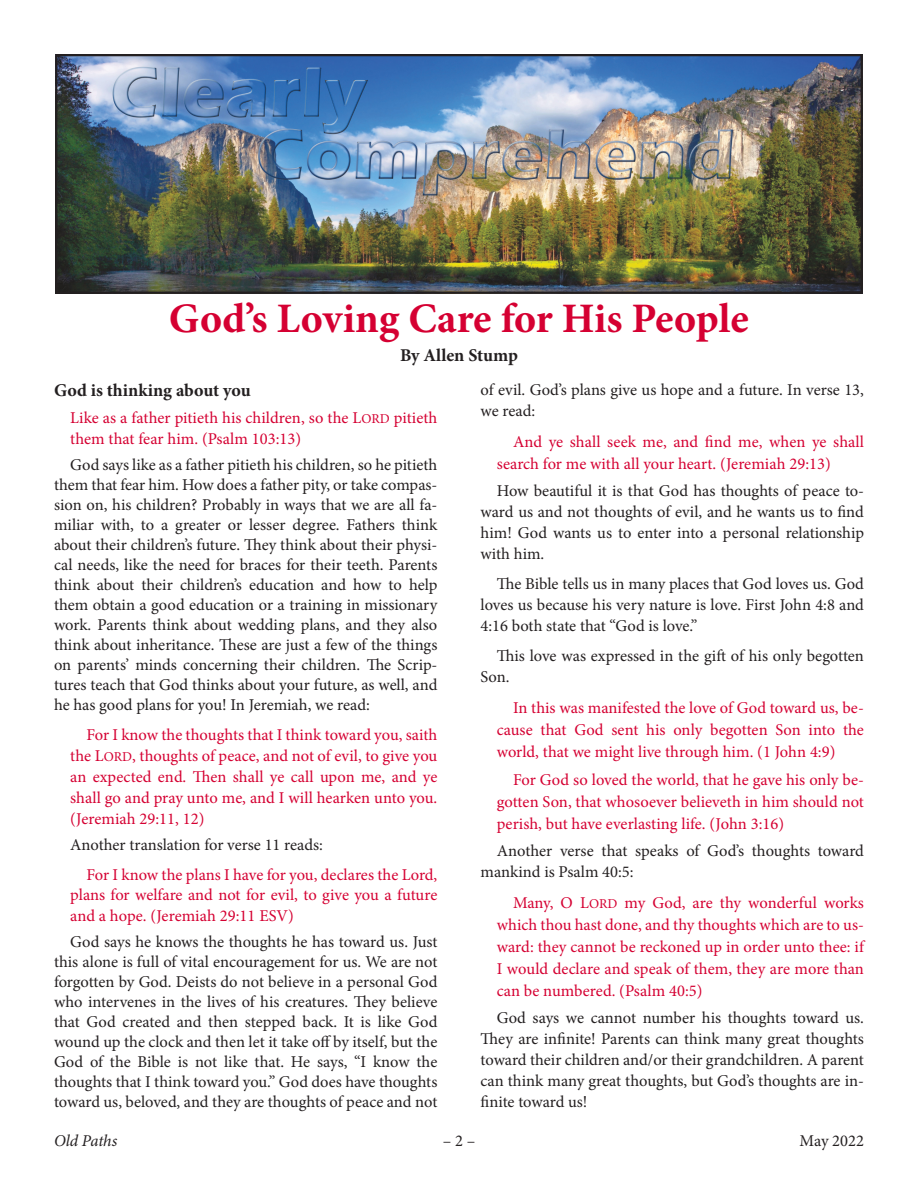
<style>
.page{position:relative;width:918px;height:1188px;background:#fff}
.page>*{position:absolute;margin:0;border:0;box-sizing:border-box;transform-origin:0 0}
.t1{font:700 42px "Minion Pro";letter-spacing:-.005em;color:#d50032}
.t2{font:700 18px "Minion Pro";color:#231f20}
.t3{font:16.5px/20px "Minion Pro";letter-spacing:-.005em;color:#231f20;text-align:justify}
.t4{font:16.5px/22px "Minion Pro";color:#d50032;text-align:justify}
.t5{font:italic 16.5px "Minion Pro";letter-spacing:-.005em;color:#231f20}
.s1{font-size:13.5px}
</style>
<div class="page">
<img style="left:55px;top:54px;width:808px;height:240px">
<h1 class="t1" style="left:169px;top:301px;width:582px">God’s Loving Care for His People</h1>
<p class="t2" style="left:400px;top:348px;width:119px">By Allen Stump</p>
<p class="t2" style="left:54px;top:383px;width:198px">God is thinking about you</p>
<p class="t4" style="left:70px;top:409px;width:369px;line-height:21px">Like as a father pitieth his children, so the L<span class="s1">ORD</span> pitieth them that fear him. (Psalm 103:13)</p>
<p class="t3" style="left:54px;top:457px;width:385px;text-indent:16px">God says like as a father pitieth his children, so he pitieth them that fear him. How does a father pity, or take compas‐ sion on, his children? Probably in ways that we are all fa‐ miliar with, to a greater or lesser degree. Fathers think about their children’s future. They think about their physi‐ cal needs, like the need for braces for their teeth. Parents think about their children’s education and how to help them obtain a good education or a training in missionary work. Parents think about wedding plans, and they also think about inheritance. These are just a few of the things on parents’ minds concerning their children. The Scrip‐ tures teach that God thinks about your future, as well, and he has good plans for you! In Jeremiah, we read:</p>
<p class="t4" style="left:70px;top:725px;width:369px;line-height:21px;text-indent:16px">For I know the thoughts that I think toward you, saith the L<span class="s1">ORD</span>, thoughts of peace, and not of evil, to give you an expected end. Then shall ye call upon me, and ye shall go and pray unto me, and I will hearken unto you. (Jeremiah 29:11, 12)</p>
<p class="t3" style="left:70px;top:836px;width:254px">Another translation for verse 11 reads:</p>
<p class="t4" style="left:70px;top:865px;width:369px;line-height:21px;text-indent:16px">For I know the plans I have for you, declares the Lord, plans for welfare and not for evil, to give you a future and a hope. (Jeremiah 29:11 ESV)</p>
<p class="t3" style="left:54px;top:934px;width:385px;text-indent:16px">God says he knows the thoughts he has toward us. Just this alone is full of vital encouragement for us. We are not forgotten by God. Deists do not believe in a personal God who intervenes in the lives of his creatures. They believe that God created and then stepped back. It is like God wound up the clock and then let it take off by itself, but the God of the Bible is not like that. He says, “I know the thoughts that I think toward you.” God does have thoughts toward us, beloved, and they are thoughts of peace and not</p>
<p class="t3" style="left:481px;top:381px;width:385px;line-height:21px">of evil. God’s plans give us hope and a future. In verse 13, we read:</p>
<p class="t4" style="left:497px;top:433px;width:369px;text-indent:16px">And ye shall seek me, and find me, when ye shall search for me with all your heart. (Jeremiah 29:13)</p>
<p class="t3" style="left:481px;top:482px;width:385px;line-height:21px;text-indent:16px">How beautiful it is that God has thoughts of peace to‐ ward us and not thoughts of evil, and he wants us to find him! God wants us to enter into a personal relationship with him.</p>
<p class="t3" style="left:481px;top:575px;width:385px;line-height:21px;text-indent:16px">The Bible tells us in many places that God loves us. God loves us because his very nature is love. First John 4:8 and 4:16 both state that “God is love.”</p>
<p class="t3" style="left:481px;top:647px;width:385px;line-height:21px;text-indent:16px">This love was expressed in the gift of his only begotten<br>Son.</p>
<p class="t4" style="left:497px;top:698px;width:369px;text-indent:16px">In this was manifested the love of God toward us, be‐ cause that God sent his only begotten Son into the world, that we might live through him. (1 John 4:9)</p>
<p class="t4" style="left:497px;top:770px;width:369px;text-indent:16px">For God so loved the world, that he gave his only be‐ gotten Son, that whosoever believeth in him should not perish, but have everlasting life. (John 3:16)</p>
<p class="t3" style="left:481px;top:842px;width:385px;line-height:21px;text-indent:16px">Another verse that speaks of God’s thoughts toward mankind is Psalm 40:5:</p>
<p class="t4" style="left:497px;top:893px;width:369px;text-indent:16px">Many, O L<span class="s1">ORD</span> my God, are thy wonderful works which thou hast done, and thy thoughts which are to us&shy;ward: they cannot be reckoned up in order unto thee: if I would declare and speak of them, they are more than can be numbered. (Psalm 40:5)</p>
<p class="t3" style="left:481px;top:1009px;width:385px;line-height:21px;text-indent:16px">God says we cannot number his thoughts toward us.<br>They are infinite! Parents can think many great thoughts toward their children and/or their grandchildren. A parent can think many great thoughts, but God’s thoughts are in‐ finite toward us!</p>
<p class="t5" style="left:54px;top:1134px;width:65px">Old Paths</p>
<p class="t3" style="left:443px;top:1132px;width:34px">–2–</p>
<p class="t3" style="left:800px;top:1132px;width:66px">May 2022</p>
</div>
